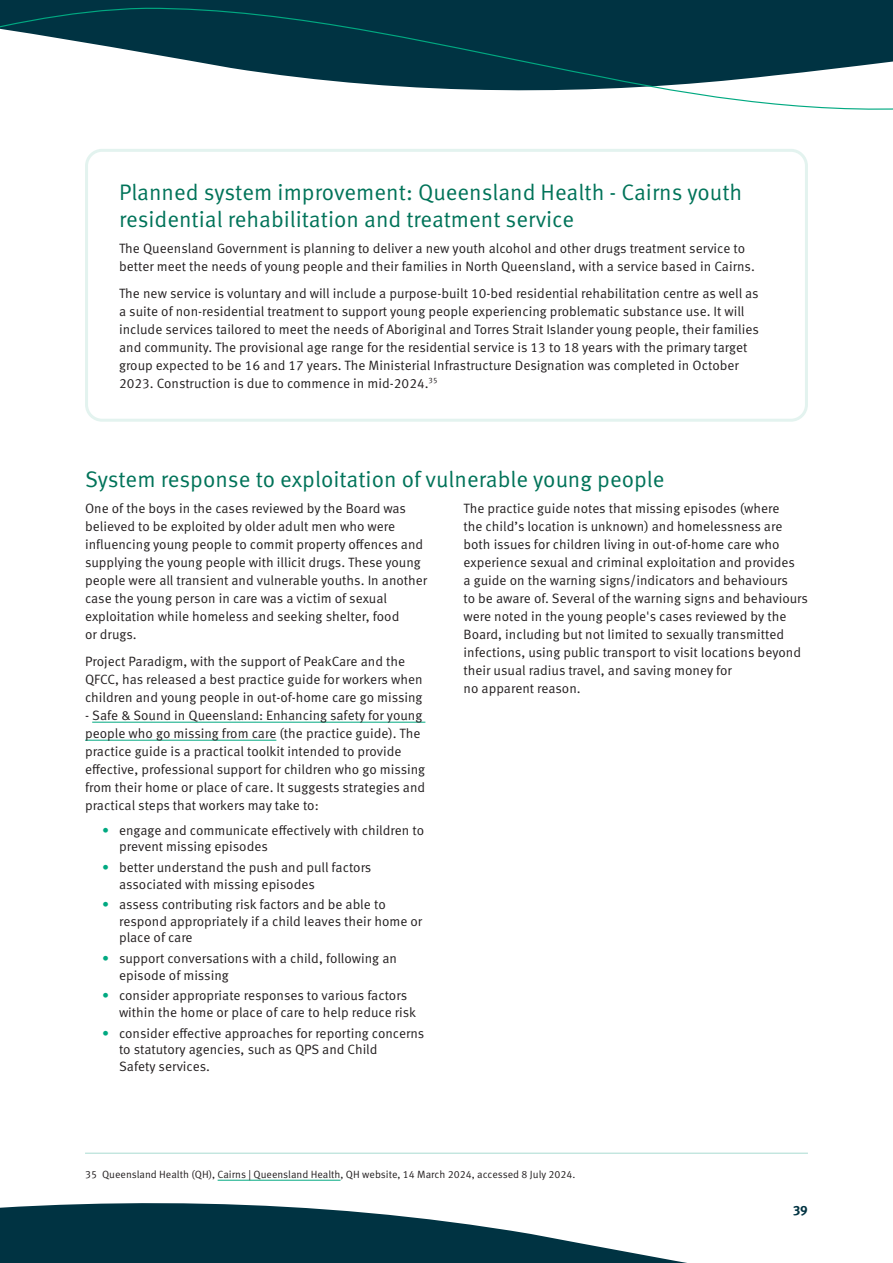
<style>
.page{position:relative;width:893px;height:1263px;background:#fff}
.page>*{position:absolute;margin:0;border:0;box-sizing:border-box;transform-origin:0 0}
.t1{font:22.5px/27px "Meta OT Norm";color:#007359}
.t2{font:13.5px/18px "Meta OT Norm";color:#231f20}
.t3{font:700 13.5px "Meta OT";color:#003342}
.t4{font:10.5px "Meta OT Norm";color:#231f20}
.s1{font-family:"Meta Pro Norm"}
.s2{color:#00a981}
</style>
<div class="page">
<hr style="left:85px;top:1153px;width:723px;height:1px;background:#a9dbd2">
<hr style="left:92px;top:722px;width:333px;height:1px;background:#00a981">
<hr style="left:85px;top:740px;width:191px;height:1px;background:#00a981">
<div style="left:85px;top:149px;width:723px;height:273px;border:3px solid #e3f3ef;border-radius:16px"></div>
<svg style="left:0;top:0;width:893px;height:110px"></svg>
<svg style="left:0;top:1179px;width:687px;height:84px;fill:#003342"></svg>
<h3 class="t1" style="left:119px;top:179px;width:625px">Planned system improvement: Queensland Health - Cairns youth residential rehabilitation and treatment service</h3>
<p class="t2" style="left:119px;top:240px;width:637px">The Queensland Government is planning to deliver a new youth alcohol and other drugs treatment service to better meet the needs of young people and their families in North Queensland, with a service based in Cairns.</p>
<p class="t2" style="left:119px;top:284px;width:641px">The new service is voluntary and will include a purpose-built 10-bed residential rehabilitation centre as well as a suite of non-residential treatment to support young people experiencing problematic substance use. It will include services tailored to meet the needs of Aboriginal and Torres Strait Islander young people, their families and community. The provisional age range for the residential service is 13 to 18 years with the primary target group expected to be 16 and 17 years. The Ministerial Infrastructure Designation was completed in October 2023. Construction is due to commence in mid-2024.<sup>35</sup></p>
<h3 class="t1" style="left:85px;top:466px;width:581px">System response to exploitation of vulnerable young people</h3>
<p class="t2" style="left:85px;top:500px;width:344px">One of the boys in the cases reviewed by the Board was believed to be exploited by older adult men who were influencing young people to commit property offences and supplying the young people with illicit drugs. These young people were all transient and vulnerable youths. In another case the young person in care was a victim of sexual exploitation while homeless and seeking shelter, food<br>or drugs.</p>
<p class="t2" style="left:85px;top:652px;width:339px">Project Paradigm, with the support of PeakCare and the<br>QFCC, has released a best practice guide for workers when children and young people in out-of-home care go missing</p>
<p class="t2" style="left:85px;top:706px;width:342px">- <span class="s1">Safe &amp; Sound in Queensland: Enhancing safety for young people who go missing from care</span> (the practice guide). The practice guide is a practical toolkit intended to provide effective, professional support for children who go missing from their home or place of care. It suggests strategies and practical steps that workers may take to:</p>
<p class="t2" style="left:119px;top:822px;width:307px;line-height:16.5px;text-indent:-17px"><span class="s2">•</span> engage and communicate effectively with children to prevent missing episodes</p>
<p class="t2" style="left:119px;top:859px;width:254px;line-height:16.5px;text-indent:-17px"><span class="s2">•</span> better understand the push and pull factors associated with missing episodes</p>
<p class="t2" style="left:119px;top:897px;width:305px;line-height:16.5px;text-indent:-17px"><span class="s2">•</span> assess contributing risk factors and be able to respond appropriately if a child leaves their home or place of care</p>
<p class="t2" style="left:119px;top:950px;width:279px;line-height:16.5px;text-indent:-17px"><span class="s2">•</span> support conversations with a child, following an episode of missing</p>
<p class="t2" style="left:119px;top:988px;width:298px;line-height:16.5px;text-indent:-17px"><span class="s2">•</span> consider appropriate responses to various factors within the home or place of care to help reduce risk</p>
<p class="t2" style="left:119px;top:1025px;width:307px;line-height:16.5px;text-indent:-17px"><span class="s2">•</span> consider effective approaches for reporting concerns to statutory agencies, such as QPS and Child<br>Safety services.</p>
<p class="t2" style="left:463px;top:500px;width:346px">The practice guide notes that missing episodes (where<br>the child’s location is unknown) and homelessness are both issues for children living in out-of-home care who experience sexual and criminal exploitation and provides<br>a guide on the warning signs/indicators and behaviours<br>to be aware of. Several of the warning signs and behaviours were noted in the young people's cases reviewed by the Board, including but not limited to sexually transmitted infections, using public transport to visit locations beyond their usual radius travel, and saving money for<br>no apparent reason.</p>
<p class="t4" style="left:85px;top:1168px;width:492px">35 Queensland Health (QH), Cairns | Queensland Health, QH website, 14 March 2024, accessed 8 July 2024.</p>
<p class="t3" style="left:793px;top:1202px;width:16px">39</p>
</div>
